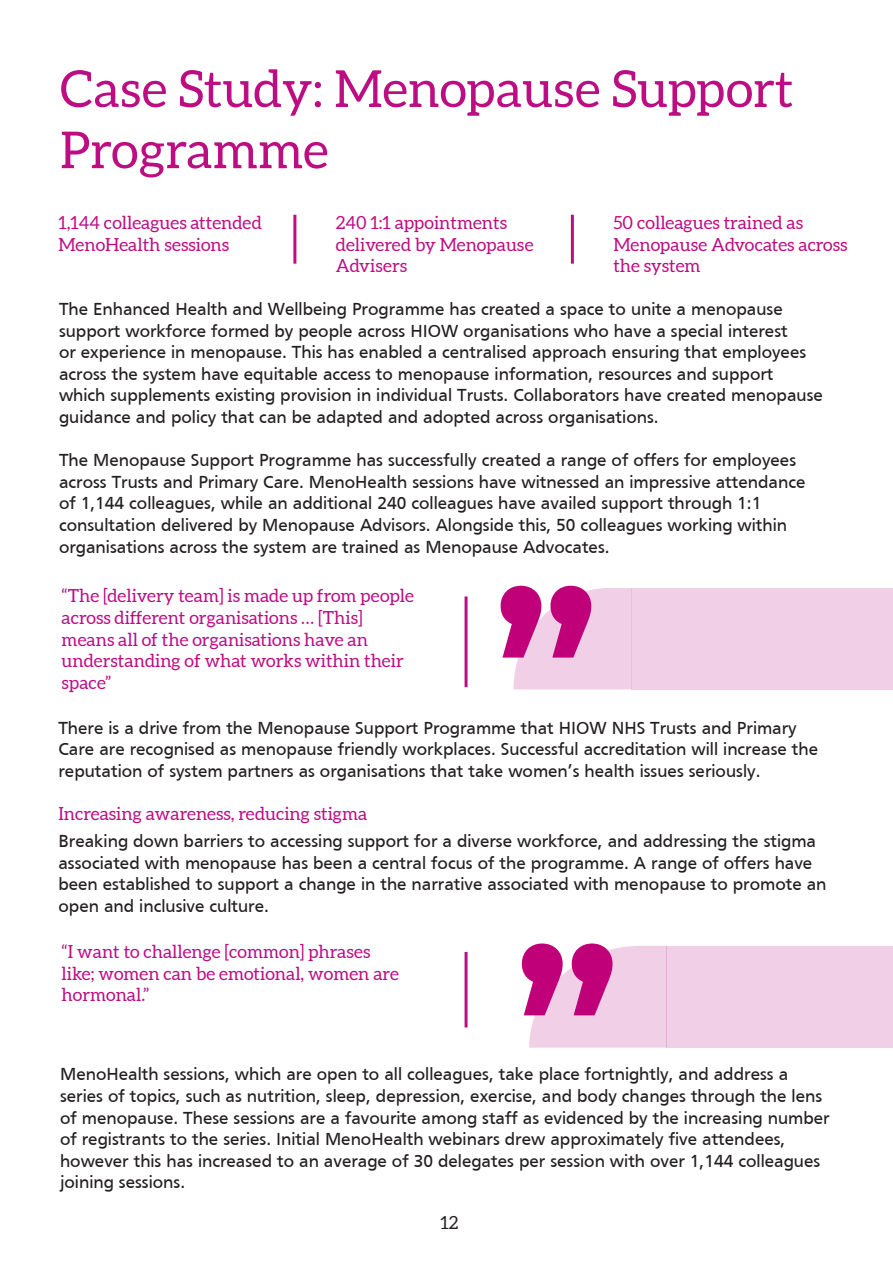
<style>
.page{position:relative;width:893px;height:1263px;background:#fff}
.page>*{position:absolute;margin:0;border:0;box-sizing:border-box;transform-origin:0 0}
.t1{font:51px/61.2px "Aleo";color:#bc0d83}
.t2{font:18px/21.6px "Frutiger";color:#231f20}
.t3{font:18px/21.6px "Aleo";color:#bc0d83}
.t4{font:18px "Aleo";color:#231f20}
</style>
<div class="page">
<hr style="left:465px;top:596px;width:3px;height:91px;background:#bc0d83">
<div style="left:631px;top:588px;width:262px;height:101px;background:#f1cfe6"></div>
<svg style="left:501px;top:586px;width:130px;height:103px;background:#e293c6"></svg>
<div style="left:667px;top:946px;width:226px;height:102px;background:#f1cfe6"></div>
<hr style="left:465px;top:952px;width:3px;height:75px;background:#bc0d83">
<svg style="left:522px;top:943px;width:145px;height:105px;background:#e49aca"></svg>
<hr style="left:293px;top:215px;width:3px;height:49px;background:#bc0d83">
<hr style="left:571px;top:215px;width:3px;height:49px;background:#bc0d83">
<p class="t1" style="left:60px;top:61px;width:735px">Case Study: Menopause Support<br>Programme</p>
<p class="t3" style="left:58px;top:213px;width:205px">1,144 colleagues attended<br>MenoHealth sessions</p>
<p class="t3" style="left:336px;top:213px;width:199px">240 1:1 appointments delivered by Menopause<br>Advisers</p>
<p class="t3" style="left:613px;top:213px;width:236px">50 colleagues trained as<br>Menopause Advocates across the system</p>
<p class="t2" style="left:59px;top:298px;width:765px">The Enhanced Health and Wellbeing Programme has created a space to unite a menopause support workforce formed by people across HIOW organisations who have a special interest<br>or experience in menopause. This has enabled a centralised approach ensuring that employees across the system have equitable access to menopause information, resources and support which supplements existing provision in individual Trusts. Collaborators have created menopause guidance and policy that can be adapted and adopted across organisations.</p>
<p class="t2" style="left:59px;top:449px;width:748px">The Menopause Support Programme has successfully created a range of offers for employees across Trusts and Primary Care. MenoHealth sessions have witnessed an impressive attendance of 1,144 colleagues, while an additional 240 colleagues have availed support through 1:1 consultation delivered by Menopause Advisors. Alongside this, 50 colleagues working within organisations across the system are trained as Menopause Advocates.</p>
<p class="t3" style="left:62px;top:586px;width:354px">“The [delivery team] is made up from people across different organisations … [This] means all of the organisations have an understanding of what works within their space”</p>
<p class="t2" style="left:58px;top:717px;width:761px">There is a drive from the Menopause Support Programme that HIOW NHS Trusts and Primary<br>Care are recognised as menopause friendly workplaces. Successful accreditation will increase the reputation of system partners as organisations that take women’s health issues seriously.</p>
<p class="t3" style="left:58px;top:804px;width:310px">Increasing awareness, reducing stigma</p>
<p class="t2" style="left:58px;top:830px;width:770px">Breaking down barriers to accessing support for a diverse workforce, and addressing the stigma associated with menopause has been a central focus of the programme. A range of offers have been established to support a change in the narrative associated with menopause to promote an open and inclusive culture.</p>
<p class="t3" style="left:62px;top:941px;width:339px">“I want to challenge [common] phrases like; women can be emotional, women are hormonal.”</p>
<p class="t2" style="left:60px;top:1063px;width:771px">MenoHealth sessions, which are open to all colleagues, take place fortnightly, and address a series of topics, such as nutrition, sleep, depression, exercise, and body changes through the lens of menopause. These sessions are a favourite among staff as evidenced by the increasing number of registrants to the series. Initial MenoHealth webinars drew approximately five attendees, however this has increased to an average of 30 delegates per session with over 1,144 colleagues joining sessions.</p>
<p class="t4" style="left:440px;top:1212px;width:19px">12</p>
</div>
